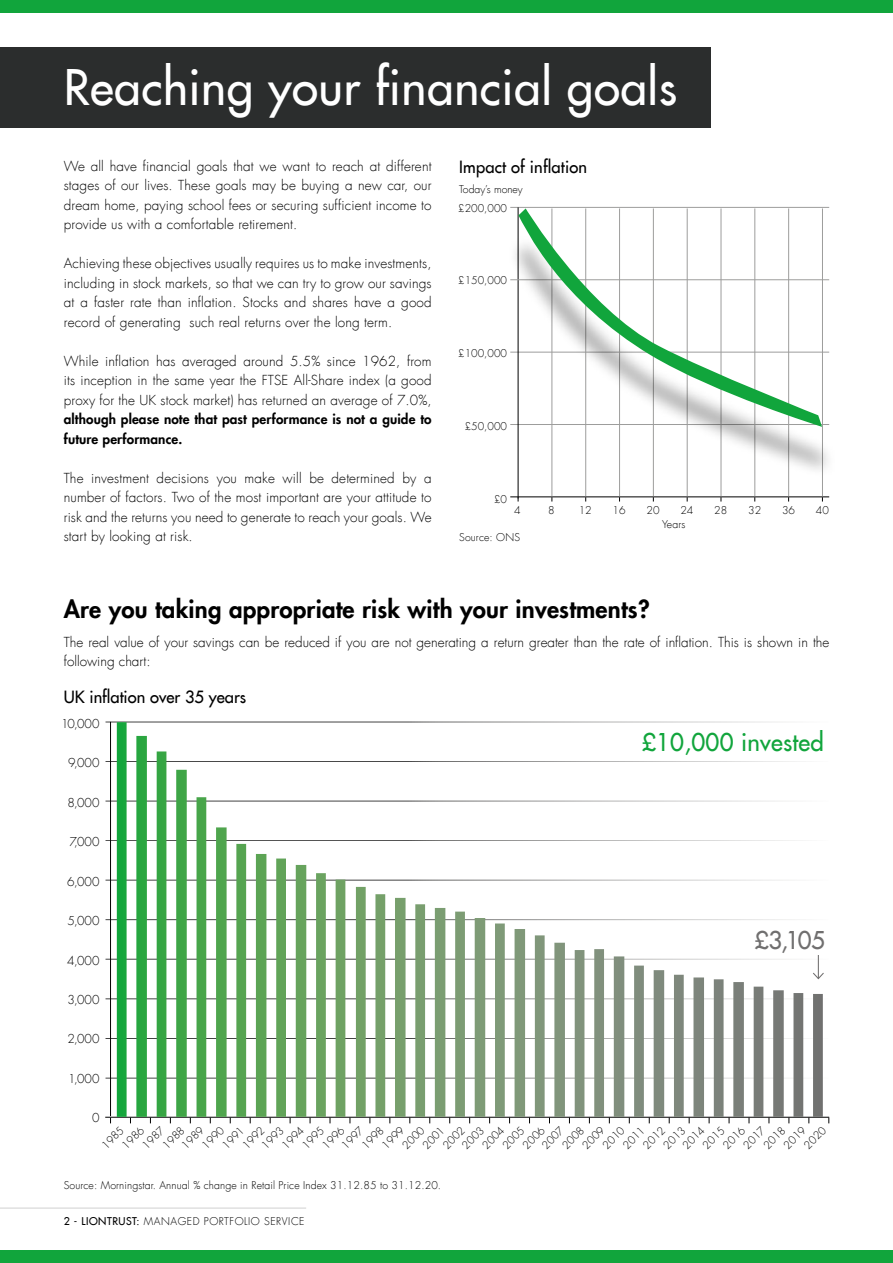
<style>
.page{position:relative;width:893px;height:1263px;background:#fff}
.page>*{position:absolute;margin:0;border:0;box-sizing:border-box;transform-origin:0 0}
.t1{font:48px "Futura LT";letter-spacing:.01em;color:#fff}
.t2{font:800 24px "Futura LT";letter-spacing:.01em;color:#000}
.t3{font:24px "Futura LT";letter-spacing:.01em;color:#11a53c}
.t4{font:24px "Futura LT";color:#706f6f}
.t5{font:16.5px "Futura LT";color:#000}
.t6{font:300 13.5px/19.5px "Futura LT";letter-spacing:.01em;color:#000;text-align:justify}
.t7{font:800 13.5px/19.5px "Futura LT";letter-spacing:.01em;color:#000}
.t8{font:300 12px "Futura LT";color:#000}
.t9{font:300 10.5px "Futura LT";letter-spacing:.01em;color:#000}
.t10{font:300 10.5px "Futura LT";letter-spacing:.05em;color:#000}
.s1{font-weight:400}
</style>
<div class="page">
<div style="left:0;top:47px;width:710px;height:81px;background:#2b2d2d"></div>
<hr style="left:510px;top:496px;width:319px;height:1px;background:#000">
<hr style="left:510px;top:207px;width:319px;height:1px;background:#9d9d9c">
<hr style="left:518px;top:207px;width:1px;height:291px;background:#000">
<hr style="left:552px;top:208px;width:1px;height:288px;background:#9d9d9c">
<hr style="left:585px;top:208px;width:1px;height:288px;background:#9d9d9c">
<hr style="left:619px;top:208px;width:1px;height:288px;background:#9d9d9c">
<hr style="left:653px;top:208px;width:1px;height:288px;background:#9d9d9c">
<hr style="left:687px;top:208px;width:1px;height:288px;background:#9d9d9c">
<hr style="left:721px;top:208px;width:1px;height:288px;background:#9d9d9c">
<hr style="left:755px;top:208px;width:1px;height:288px;background:#9d9d9c">
<hr style="left:788px;top:208px;width:1px;height:288px;background:#9d9d9c">
<hr style="left:822px;top:208px;width:1px;height:288px;background:#9d9d9c">
<div style="left:508px;top:234px;width:329px;height:243px;background:#000;opacity:.35"></div>
<svg style="left:518px;top:208px;width:304px;height:219px"></svg>
<hr style="left:105px;top:1117px;width:724px;height:1px;background:#000">
<hr style="left:110px;top:722px;width:1px;height:394px;background:#000">
<svg style="left:117px;top:722px;width:706px;height:395px"></svg>
<div style="left:0;top:0;width:893px;height:13px;background:#11a53c"></div>
<div style="left:0;top:1250px;width:893px;height:13px;background:#11a53c"></div>
<hr style="left:0;top:1208px;width:306px;height:1px;background:#d0d0d0">
<h1 class="t1" style="left:64px;top:56px;width:615px">Reaching your financial goals</h1>
<p class="t6" style="left:64px;top:156px;width:369px">We all have financial goals that we want to reach at different stages of our lives. These goals may be buying a new car, our dream home, paying school fees or securing sufficient income to provide us with a comfortable retirement.</p>
<p class="t6" style="left:64px;top:254px;width:369px">Achieving these objectives usually requires us to make investments, including in stock markets, so that we can try to grow our savings at a faster rate than inflation. Stocks and shares have a good record of generating such real returns over the long term.</p>
<p class="t6" style="left:64px;top:351px;width:369px">While inflation has averaged around 5.5% since 1962, from its inception in the same year the FTSE All-Share index (a good proxy for the UK stock market) has returned an average of 7.0%,</p>
<p class="t7" style="left:64px;top:409px;width:369px">although please note that past performance is not a guide to future performance.</p>
<p class="t6" style="left:64px;top:468px;width:369px">The investment decisions you make will be determined by a number of factors. Two of the most important are your attitude to risk and the returns you need to generate to reach your goals. We start by looking at risk.</p>
<p class="t5" style="left:459px;top:156px;width:129px">Impact of inflation</p>
<p class="t9" style="left:458px;top:201px;width:50px">£200,000</p>
<p class="t9" style="left:459px;top:182px;width:65px">Today’s money</p>
<p class="t9" style="left:458px;top:274px;width:50px">£150,000</p>
<p class="t9" style="left:458px;top:347px;width:50px">£100,000</p>
<p class="t9" style="left:465px;top:420px;width:44px">£50,000</p>
<p class="t9" style="left:494px;top:492px;width:15px">£0</p>
<p class="t9" style="left:514px;top:503px;width:8px">4</p>
<p class="t9" style="left:548px;top:503px;width:8px">8</p>
<p class="t9" style="left:579px;top:503px;width:15px">12</p>
<p class="t9" style="left:613px;top:503px;width:15px">16</p>
<p class="t9" style="left:646px;top:503px;width:15px">20</p>
<p class="t9" style="left:680px;top:503px;width:15px">24</p>
<p class="t9" style="left:714px;top:503px;width:15px">28</p>
<p class="t9" style="left:748px;top:503px;width:15px">32</p>
<p class="t9" style="left:782px;top:503px;width:15px">36</p>
<p class="t9" style="left:816px;top:503px;width:15px">40</p>
<p class="t9" style="left:459px;top:531px;width:62px">Source: ONS</p>
<p class="t9" style="left:662px;top:518px;width:25px">Years</p>
<h2 class="t2" style="left:64px;top:593px;width:587px">Are you taking appropriate risk with your investments?</h2>
<p class="t6" style="left:64px;top:633px;width:767px">The real value of your savings can be reduced if you are not generating a return greater than the rate of inflation. This is shown in the following chart:</p>
<p class="t5" style="left:64px;top:686px;width:184px">UK inflation over 35 years</p>
<p class="t8" style="left:61px;top:716px;width:40px">10,000</p>
<p class="t8" style="left:68px;top:755px;width:33px">9,000</p>
<p class="t8" style="left:67px;top:795px;width:34px">8,000</p>
<p class="t8" style="left:69px;top:834px;width:32px">7,000</p>
<p class="t8" style="left:67px;top:874px;width:34px">6,000</p>
<p class="t8" style="left:68px;top:913px;width:33px">5,000</p>
<p class="t8" style="left:67px;top:953px;width:34px">4,000</p>
<p class="t8" style="left:68px;top:992px;width:33px">3,000</p>
<p class="t8" style="left:68px;top:1032px;width:33px">2,000</p>
<p class="t8" style="left:68px;top:1071px;width:33px">1,000</p>
<p class="t8" style="left:92px;top:1111px;width:9px">0</p>
<h2 class="t3" style="left:642px;top:726px;width:183px">£10,000 invested</h2>
<h2 class="t4" style="left:755px;top:924px;width:72px">£3,105</h2>
<p class="t9" style="left:140px;top:1142px;width:28px;rotate:-45deg">1987</p>
<p class="t9" style="left:339px;top:1142px;width:28px;rotate:-45deg">1997</p>
<p class="t9" style="left:539px;top:1142px;width:28px;rotate:-45deg">2007</p>
<p class="t9" style="left:741px;top:1142px;width:28px;rotate:-45deg">2017</p>
<p class="t9" style="left:259px;top:1142px;width:28px;rotate:-45deg">1993</p>
<p class="t9" style="left:279px;top:1142px;width:28px;rotate:-45deg">1994</p>
<p class="t9" style="left:480px;top:1142px;width:28px;rotate:-45deg">2004</p>
<p class="t9" style="left:680px;top:1142px;width:28px;rotate:-45deg">2014</p>
<p class="t9" style="left:199px;top:1142px;width:28px;rotate:-45deg">1990</p>
<p class="t9" style="left:400px;top:1142px;width:28px;rotate:-45deg">2000</p>
<p class="t9" style="left:600px;top:1142px;width:28px;rotate:-45deg">2010</p>
<p class="t9" style="left:801px;top:1142px;width:28px;rotate:-45deg">2020</p>
<p class="t9" style="left:99px;top:1142px;width:28px;rotate:-45deg">1985</p>
<p class="t9" style="left:119px;top:1142px;width:28px;rotate:-45deg">1986</p>
<p class="t9" style="left:179px;top:1142px;width:28px;rotate:-45deg">1989</p>
<p class="t9" style="left:299px;top:1142px;width:28px;rotate:-45deg">1995</p>
<p class="t9" style="left:320px;top:1142px;width:28px;rotate:-45deg">1996</p>
<p class="t9" style="left:359px;top:1142px;width:28px;rotate:-45deg">1998</p>
<p class="t9" style="left:379px;top:1142px;width:28px;rotate:-45deg">1999</p>
<p class="t9" style="left:520px;top:1142px;width:28px;rotate:-45deg">2006</p>
<p class="t9" style="left:580px;top:1142px;width:28px;rotate:-45deg">2009</p>
<p class="t9" style="left:720px;top:1142px;width:28px;rotate:-45deg">2016</p>
<p class="t9" style="left:781px;top:1142px;width:28px;rotate:-45deg">2019</p>
<p class="t9" style="left:220px;top:1142px;width:28px;rotate:-45deg">1991</p>
<p class="t9" style="left:240px;top:1142px;width:28px;rotate:-45deg">1992</p>
<p class="t9" style="left:420px;top:1142px;width:28px;rotate:-45deg">2001</p>
<p class="t9" style="left:440px;top:1142px;width:28px;rotate:-45deg">2002</p>
<p class="t9" style="left:620px;top:1142px;width:28px;rotate:-45deg">2011</p>
<p class="t9" style="left:640px;top:1142px;width:28px;rotate:-45deg">2012</p>
<p class="t9" style="left:160px;top:1142px;width:28px;rotate:-45deg">1988</p>
<p class="t9" style="left:559px;top:1142px;width:28px;rotate:-45deg">2008</p>
<p class="t9" style="left:761px;top:1142px;width:28px;rotate:-45deg">2018</p>
<p class="t9" style="left:459px;top:1142px;width:28px;rotate:-45deg">2003</p>
<p class="t9" style="left:500px;top:1142px;width:28px;rotate:-45deg">2005</p>
<p class="t9" style="left:661px;top:1142px;width:28px;rotate:-45deg">2013</p>
<p class="t9" style="left:700px;top:1142px;width:28px;rotate:-45deg">2015</p>
<p class="t9" style="left:64px;top:1178px;width:379px">Source: Morningstar. Annual % change in Retail Price Index 31.12.85 to 31.12.20.</p>
<p class="t10" style="left:64px;top:1215px;width:242px"><span class="s1">2 - LIONTRUST:</span> MANAGED PORTFOLIO SERVICE</p>
</div>
